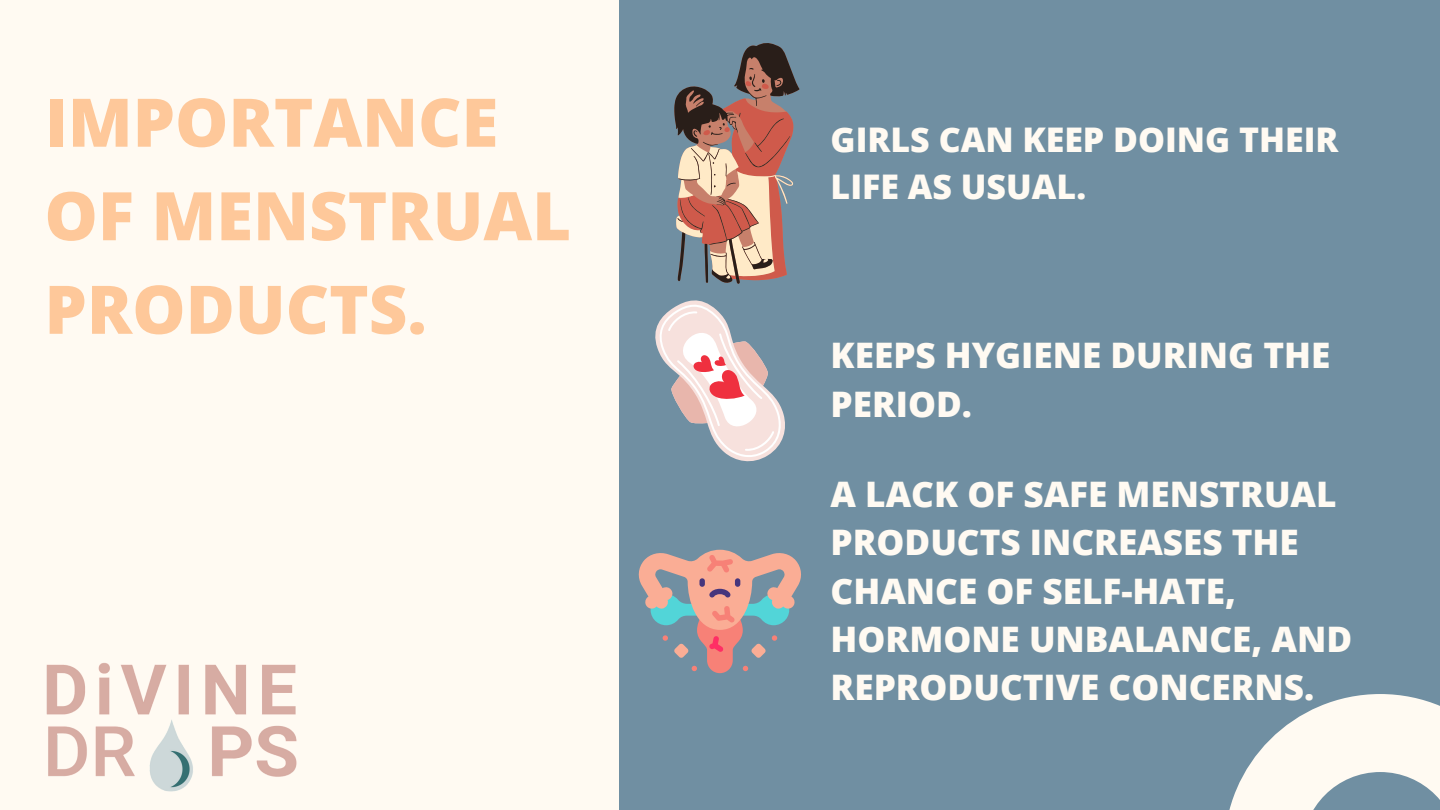
<style>
.page{position:relative;width:1440px;height:810px;background:#fffaf2}
.page>*{position:absolute;margin:0;border:0;box-sizing:border-box;transform-origin:0 0}
.t1{font:800 67.1px/93.5px "Open Sans";color:#fec89a}
.t2{font:800 35.2px/48.4px "Open Sans";color:#fffaf2}
.t3{font:800 34px/47.4px "Open Sans";color:#fffaf2}
</style>
<div class="page">
<div style="left:620px;top:0;width:820px;height:810px;background:#708fa2"></div>
<svg style="left:1229px;top:694px;width:211px;height:116px"></svg>
<img style="left:46px;top:663px;width:251px;height:129px">
<svg style="left:674px;top:43px;width:126px;height:241px"></svg>
<svg style="left:638px;top:550px;width:163px;height:123px"></svg>
<svg style="left:655px;top:300px;width:130px;height:161px"></svg>
<p class="t1" style="left:44px;top:74px;width:528px">IMPORTANCE<br>OF MENSTRUAL<br>PRODUCTS.</p>
<p class="t3" style="left:831px;top:115px;width:509px">GIRLS CAN KEEP DOING THEIR<br>LIFE AS USUAL.</p>
<p class="t2" style="left:831px;top:330px;width:501px">KEEPS HYGIENE DURING THE<br>PERIOD.</p>
<p class="t2" style="left:831px;top:469px;width:523px">A LACK OF SAFE MENSTRUAL<br>PRODUCTS INCREASES THE<br>CHANCE OF SELF-HATE,<br>HORMONE UNBALANCE, AND<br>REPRODUCTIVE CONCERNS.</p>
</div>
